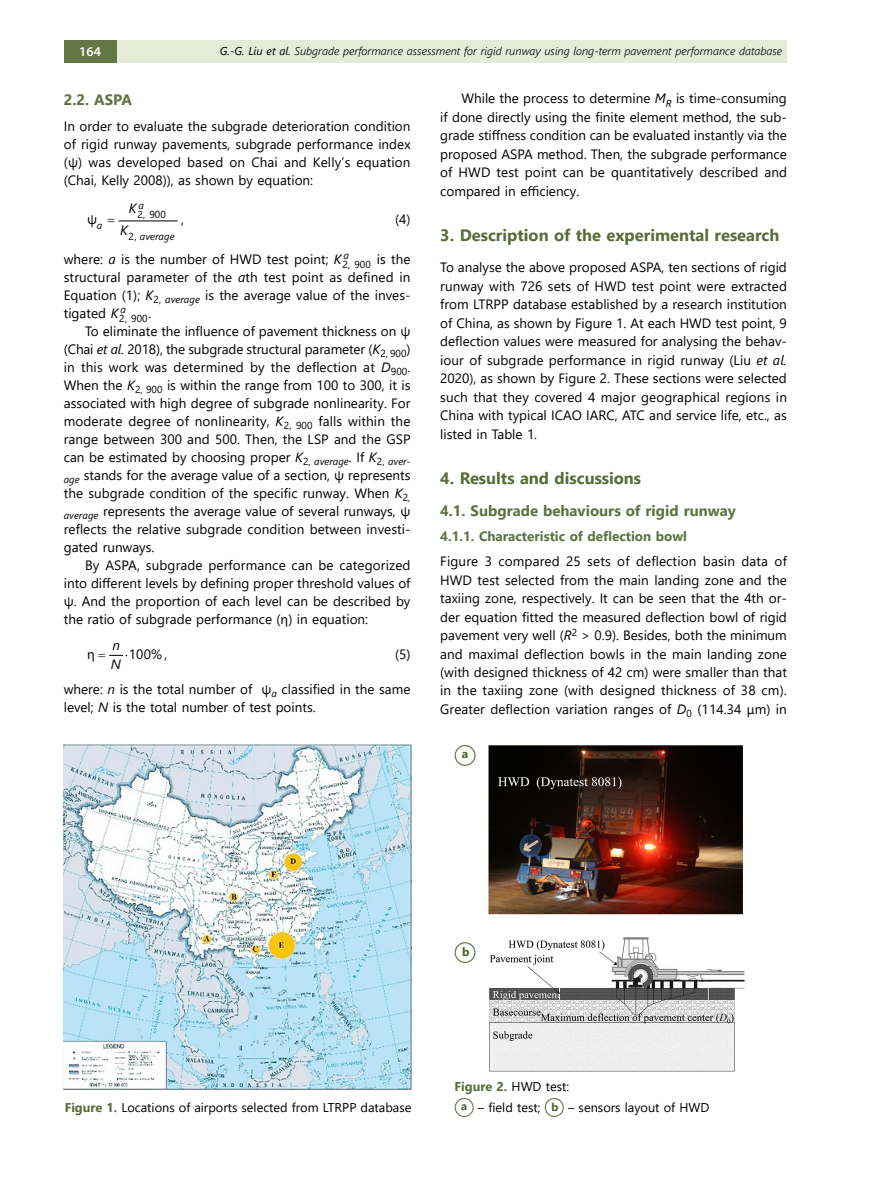
<style>
.page{position:relative;width:872px;height:1191px;background:#fff}
.page>*{position:absolute;margin:0;border:0;box-sizing:border-box;transform-origin:0 0}
.t1{font:700 16.5px "Segoe UI";color:#576c38}
.t2{font:700 15px "Segoe UI";color:#5e713f}
.t3{font:13.5px/18.5px "Segoe UI";color:#000;text-align:justify}
.t4{font:700 13.5px "Segoe UI";color:#5e713f}
.t5{font:italic 13.5px/19.4px "Segoe UI";color:#000}
.t6{font:600 13.5px "Myriad Pro";color:#fff}
.t7{font:12.75px/20.2px "Segoe UI";color:#000}
.t8{font:700 12px "Segoe UI";color:#48612d}
.t9{font:italic 300 11.25px "Segoe UI";color:#000}
.t10{font:10.2px/21.6px "Segoe UI";color:#000;text-align:center}
.t11{font:italic 10.2px "Segoe UI";color:#000}
.s1{font-weight:400}
.s2{font-style:italic}
.s3{font-weight:700;color:#576c38}
.s4{font-weight:700;font-size:11.25px;color:#48612d}
</style>
<div class="page">
<div style="left:116px;top:40px;width:671px;height:22px;background:#e4ebd7"></div>
<div style="left:64px;top:40px;width:52px;height:22px;background:#667747"></div>
<hr style="left:119px;top:221px;width:58px;height:1px;background:#000">
<div style="left:454px;top:1098px;width:20px;height:19px;border:1px solid #6d7c4f;border-radius:50%"></div>
<div style="left:545px;top:1098px;width:19px;height:19px;border:1px solid #6d7c4f;border-radius:50%"></div>
<img style="left:64px;top:744px;width:347px;height:345px">
<img style="left:488px;top:745px;width:255px;height:170px">
<img style="left:489px;top:937px;width:255px;height:134px">
<div style="left:454px;top:745px;width:21px;height:21px;border:1px solid #6d7c4f;border-radius:50%"></div>
<div style="left:454px;top:942px;width:21px;height:21px;border:1px solid #6d7c4f;border-radius:50%"></div>
<svg style="left:109px;top:654px;width:13px;height:2px"></svg>
<p class="t6" style="left:79px;top:42px;width:23px">164</p>
<p class="t9" style="left:220px;top:40px;width:564px"><span class="s1">G.-G. Liu et al.</span> Subgrade performance assessment for rigid runway using long-term pavement performance database</p>
<p class="t2" style="left:64px;top:85px;width:70px">2.2. ASPA</p>
<p class="t3" style="left:64px;top:116px;width:348px;line-height:18px">In order to evaluate the subgrade deterioration condition of rigid runway pavements, subgrade performance index ( ) was developed based on Chai and Kelly’s equation (Chai, Kelly 2008)), as shown by equation:</p>
<p class="t10" style="left:129px;top:203px;width:48px">2, 900<br>2, <span class="s2">average</span></p>
<p class="t3" style="left:440px;top:88px;width:348px;text-indent:21px">While the process to determine <span class="s2">M</span><sub>R</sub> is time-consuming if done directly using the finite element method, the sub&shy;grade stiffness condition can be evaluated instantly via the proposed ASPA method. Then, the subgrade performance of HWD test point can be quantitatively described and compared in efficiency.</p>
<p class="t1" style="left:440px;top:220px;width:341px">3. Description of the experimental research</p>
<p class="t3" style="left:440px;top:257px;width:348px">To analyse the above proposed ASPA, ten sections of rigid runway with 726 sets of HWD test point were extracted from LTRPP database established by a research institution of China, as shown by Figure 1. At each HWD test point, 9 deflection values were measured for analysing the behav&shy;iour of subgrade performance in rigid runway (Liu <span class="s2">et al.<br></span>2020), as shown by Figure 2. These sections were selected such that they covered 4 major geographical regions in China with typical ICAO IARC, ATC and service life, etc., as listed in Table 1.</p>
<p class="t1" style="left:440px;top:462px;width:202px">4. Results and discussions</p>
<p class="t2" style="left:440px;top:496px;width:297px">4.1. Subgrade behaviours of rigid runway</p>
<p class="t4" style="left:440px;top:524px;width:248px">4.1.1. Characteristic of deflection bowl</p>
<p class="t3" style="left:440px;top:551px;width:348px">Figure 3 compared 25 sets of deflection basin data of HWD test selected from the main landing zone and the taxiing zone, respectively. It can be seen that the 4th or&shy;der equation fitted the measured deflection bowl of rigid pavement very well (<span class="s2">R</span><sup>2</sup> &gt; 0.9). Besides, both the minimum and maximal deflection bowls in the main landing zone (with designed thickness of 42 cm) were smaller than that in the taxiing zone (with designed thickness of 38 cm).<br>Greater deflection variation ranges of <span class="s2">D</span><sub>0</sub> (114.34 m) in</p>
<p class="t11" style="left:139px;top:196px;width:7px">a</p>
<p class="t5" style="left:129px;top:197px;width:10px">K</p>
<p class="t3" style="left:181px;top:209px;width:4px">,</p>
<p class="t3" style="left:395px;top:209px;width:17px">(4)</p>
<p class="t3" style="left:64px;top:248px;width:348px">where: <span class="s2">a</span> is the number of HWD test point; <sub>2,</sub> <sub>900</sub> is the</p>
<p class="t11" style="left:97px;top:216px;width:7px">a</p>
<p class="t5" style="left:120px;top:218px;width:10px">K</p>
<p class="t11" style="left:343px;top:246px;width:7px">a</p>
<p class="t3" style="left:64px;top:249px;width:348px;line-height:18px;text-align:left;text-indent:270px"><span class="s2">K<br></span>structural parameter of the <span class="s2">a</span>th test point as defined in<br>Equation (1); <span class="s2">K</span><sub>2,</sub> <sub>average</sub> is the average value of the inves&shy;tigated <sub>2,</sub> <sub>900</sub>.</p>
<p class="t11" style="left:120px;top:300px;width:7px">a</p>
<p class="t5" style="left:111px;top:301px;width:10px">K</p>
<p class="t3" style="left:64px;top:320px;width:348px;line-height:18px;text-align:left;text-indent:21px">To eliminate the influence of pavement thickness on (Chai <span class="s2">et al.</span> 2018), the subgrade structural parameter (<span class="s2">K</span><sub>2,</sub> <sub>900</sub>) in this work was determined by the deflection at <span class="s2">D</span><sub>900</sub>.<br>When the <span class="s2">K</span><sub>2,</sub> <sub>900</sub> is within the range from 100 to 300, it is associated with high degree of subgrade nonlinearity. For moderate degree of nonlinearity, <span class="s2">K</span><sub>2,</sub> <sub>900</sub> falls within the range between 300 and 500. Then, the LSP and the GSP can be estimated by choosing proper <span class="s2">K</span><sub>2,</sub> <sub>average</sub>. If <span class="s2">K</span><sub>2,</sub> <sub>aver&shy;age</sub> stands for the average value of a section,</p>
<p class="t3" style="left:64px;top:465px;width:348px;line-height:18px;text-align:left;text-indent:284px">represents the subgrade condition of the specific runway. When <span class="s2">K</span><sub>2, </sub><sub>average</sub> represents the average value of several runways, reflects the relative subgrade condition between investi&shy;gated runways.</p>
<p class="t3" style="left:85px;top:554px;width:327px">By ASPA, subgrade performance can be categorized</p>
<p class="t3" style="left:64px;top:572px;width:348px">into different levels by defining proper threshold values of</p>
<p class="t3" style="left:74px;top:590px;width:338px">. And the proportion of each level can be described by</p>
<p class="t3" style="left:64px;top:608px;width:306px">the ratio of subgrade performance ( ) in equation:</p>
<p class="t3" style="left:125px;top:643px;width:44px">⋅100% ,</p>
<p class="t5" style="left:111px;top:633px;width:12px">n<br>N</p>
<p class="t3" style="left:395px;top:643px;width:17px">(5)</p>
<p class="t3" style="left:64px;top:678px;width:190px">where: <span class="s2">n</span> is the total number of</p>
<p class="t3" style="left:64px;top:679px;width:348px;line-height:18px;text-indent:208px"><sub>a</sub> classified in the same level; <span class="s2">N</span> is the total number of test points.</p>
<p class="t8" style="left:462px;top:742px;width:8px">a</p>
<p class="t8" style="left:462px;top:940px;width:9px">b</p>
<p class="t7" style="left:65px;top:1095px;width:348px"><span class="s3">Figure 1.</span> Locations of airports selected from LTRPP database</p>
<p class="t7" style="left:461px;top:1075px;width:250px;text-indent:-7px"><span class="s3">Figure 2.</span> HWD test:<br><span class="s4">a</span> – field test; <span class="s4">b</span> – sensors layout of HWD</p>
</div>
